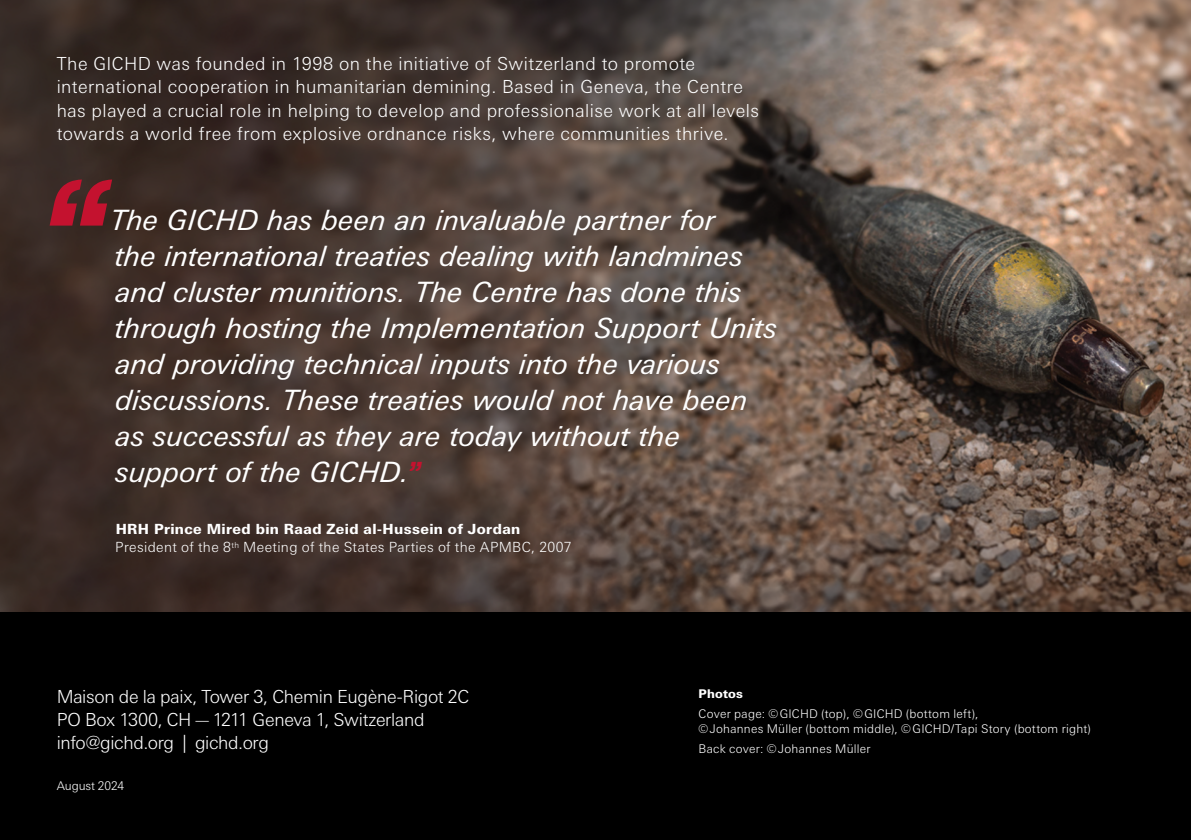
<style>
.page{position:relative;width:1191px;height:840px;background:#fff}
.page>*{position:absolute;margin:0;border:0;box-sizing:border-box;transform-origin:0 0}
.Quote_14pts_Reg_Italic{font:italic 28px/36px "Linotype Univers Basic";letter-spacing:.01em;color:#fff}
.Body_Text_9pts{font:300 18px/23.4px "Linotype Univers Basic";letter-spacing:.02em;color:#fff}
.Body_Text_9pts-2{font:300 18px/23.4px "Linotype Univers Basic";letter-spacing:-.02em;color:#fff}
.Caption_7pts_Black{font:300 14px/18px "Linotype Univers Basic";letter-spacing:.025em;color:#fff}
.Body_Text_7_5pts{font:300 12px/14.4px "Linotype Univers Basic";letter-spacing:.02em;color:#fff}
.Body_Text_9pts-3{font:300 12px "Linotype Univers Basic";letter-spacing:-.005em;color:#fff}
.Body_Text_7_5pts-2{font:800 12px "Linotype Univers Basic";letter-spacing:.02em;color:#fff}
.s1{font-family:"Helvetica Neue";font-weight:700;color:#c4122f}
.s2{font-weight:800}
</style>
<div class="page">
<img style="left:0;top:0;width:1191px;height:612px">
<div style="left:0;top:612px;width:1191px;height:227px;background:#000"></div>
<svg style="left:50px;top:179px;width:62px;height:46px;background:#891c2a"></svg>
<p class="Body_Text_9pts" style="left:57px;top:51px;width:704px">The GICHD was founded in 1998 on the initiative of Switzerland to promote international cooperation in humanitarian demining. Based in Geneva, the Centre has played a crucial role in helping to develop and professionalise work at all levels towards a world free from explosive ordnance risks, where communities thrive.</p>
<p class="Quote_14pts_Reg_Italic" style="left:112px;top:201px;width:667px">The GICHD has been an invaluable partner for<br>the international treaties dealing with landmines and cluster munitions. The Centre has done this through hosting the Implementation Support Units and providing technical inputs into the various discussions. These treaties would not have been as successful as they are today without the support of the GICHD.<span class="s1">”</span></p>
<p class="Caption_7pts_Black" style="left:115px;top:520px;width:458px"><span class="s2">HRH Prince Mired bin Raad Zeid al-Hussein of Jordan<br></span>President of the 8<sup>th</sup> Meeting of the States Parties of the APMBC, 2007</p>
<p class="Body_Text_9pts-2" style="left:57px;top:684px;width:414px">Maison de la paix, Tower 3, Chemin Eugène-Rigot 2C<br>PO Box 1300, CH—1211 Geneva 1, Switzerland info@gichd.org | gichd.org</p>
<p class="Body_Text_9pts-3" style="left:57px;top:778px;width:69px">August 2024</p>
<p class="Body_Text_7_5pts-2" style="left:698px;top:686px;width:46px">Photos</p>
<p class="Body_Text_7_5pts" style="left:698px;top:706px;width:394px">Cover page: ©GICHD (top), ©GICHD (bottom left),<br>©Johannes Müller (bottom middle), ©GICHD/Tapi Story (bottom right)</p>
<p class="Body_Text_7_5pts" style="left:698px;top:740px;width:174px">Back cover: ©Johannes Müller</p>
</div>
